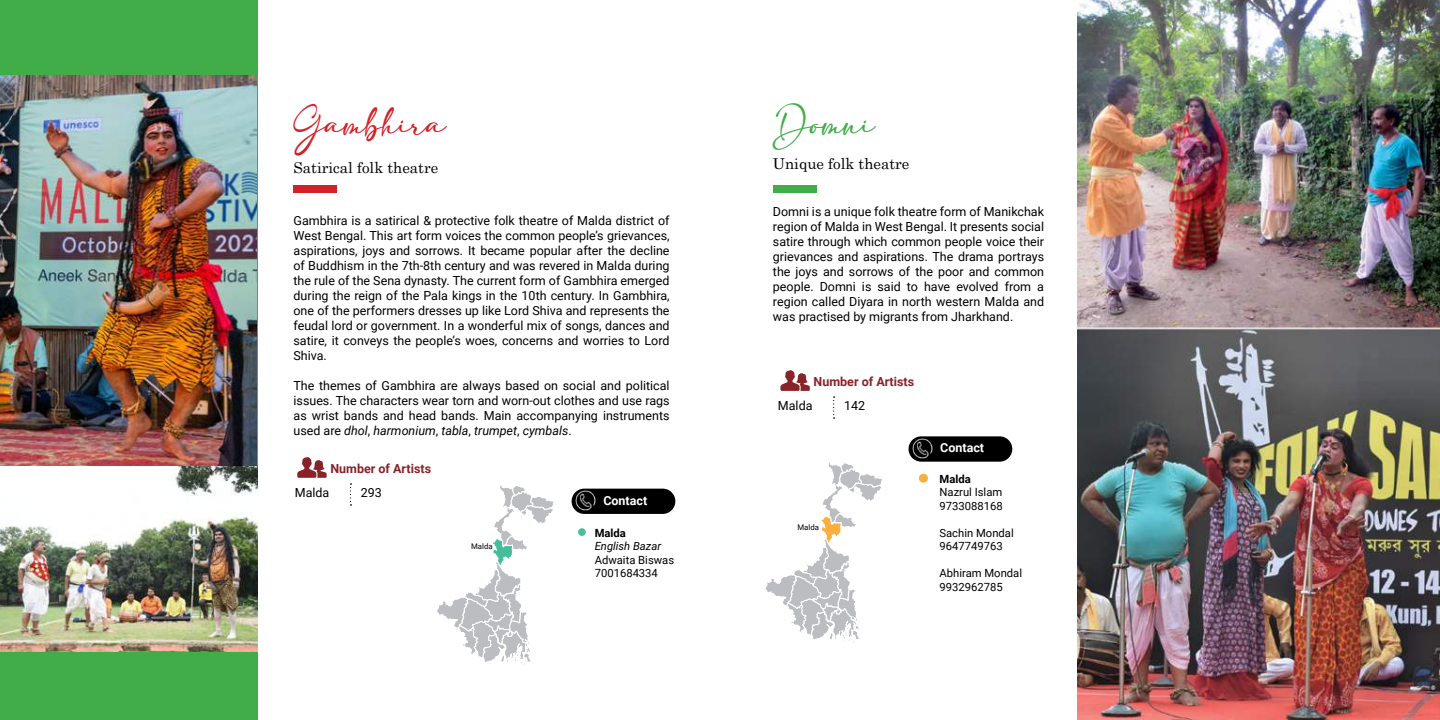
<style>
.page{position:relative;width:1440px;height:720px;background:#fff}
.page>*{position:absolute;margin:0;border:0;box-sizing:border-box;transform-origin:0 0}
.t1{font:25px "adelia";color:#d12229}
.t2{font:25px "adelia";color:#40ad48}
.t3{font:15px "Century Schoolbook";color:#000}
.t4{font:12.5px/15px "Roboto";color:#000;text-align:justify}
.t5{font:700 12.5px "Roboto";color:#882329}
.t6{font:700 12.5px "Roboto";color:#fff}
.t7{font:11.25px/13.5px "Roboto";color:#000}
.t8{font:italic 11.25px "Roboto";color:#000}
.t9{font:700 11.25px "Roboto";color:#000}
.t10{font:7.75px "Roboto";color:#000}
.s1{font-style:italic}
</style>
<div class="page">
<div style="left:0;top:0;width:257px;height:720px;background:#40ad48"></div>
<img style="left:0;top:76px;width:257px;height:575px">
<div style="left:294px;top:186px;width:43px;height:7px;background:#d12229"></div>
<svg style="left:437px;top:485px;width:117px;height:180px"></svg>
<svg style="left:350px;top:483px;width:2px;height:23px"></svg>
<div style="left:578px;top:528px;width:8px;height:8px;background:#47bd9e;border-radius:50%"></div>
<div style="left:773px;top:186px;width:44px;height:7px;background:#40ad48"></div>
<div style="left:918px;top:473px;width:10px;height:10px;background:#fbaf3f;border-radius:50%"></div>
<div style="left:918px;top:473px;width:11px;height:10px;border:1px solid #fff;border-radius:50%"></div>
<img style="left:1078px;top:0;width:362px;height:720px">
<svg style="left:765px;top:462px;width:117px;height:180px"></svg>
<svg style="left:297px;top:457px;width:30px;height:21px"></svg>
<div style="left:572px;top:489px;width:103px;height:25px;background:#000;border-radius:13px"></div>
<div style="left:909px;top:436px;width:103px;height:26px;background:#000;border-radius:13px"></div>
<img style="left:576px;top:491px;width:20px;height:20px">
<img style="left:913px;top:438px;width:20px;height:21px">
<svg style="left:833px;top:396px;width:2px;height:23px"></svg>
<svg style="left:780px;top:370px;width:30px;height:21px"></svg>
<h1 class="t1" style="left:294px;top:111px;width:154px">Gambhira</h1>
<p class="t3" style="left:294px;top:161px;width:146px">Satirical folk theatre</p>
<p class="t4" style="left:294px;top:214px;width:378px">Gambhira is a satirical &amp; protective folk theatre of Malda district of West Bengal. This art form voices the common people’s grievances, aspirations, joys and sorrows. It became popular after the decline of Buddhism in the 7th-8th century and was revered in Malda during the rule of the Sena dynasty. The current form of Gambhira emerged during the reign of the Pala kings in the 10th century. In Gambhira, one of the performers dresses up like Lord Shiva and represents the feudal lord or government. In a wonderful mix of songs, dances and satire, it conveys the people’s woes, concerns and worries to Lord Shiva.</p>
<p class="t4" style="left:294px;top:379px;width:378px">The themes of Gambhira are always based on social and political issues. The characters wear torn and worn-out clothes and use rags as wrist bands and head bands. Main accompanying instruments used are <span class="s1">dhol</span>, <span class="s1">harmonium</span>, <span class="s1">tabla</span>, <span class="s1">trumpet</span>, <span class="s1">cymbals</span>.</p>
<p class="t5" style="left:330px;top:463px;width:102px">Number of Artists</p>
<p class="t4" style="left:295px;top:486px;width:36px">Malda</p>
<p class="t4" style="left:361px;top:486px;width:23px">293</p>
<p class="t10" style="left:471px;top:543px;width:23px">Malda</p>
<p class="t6" style="left:603px;top:495px;width:45px">Contact</p>
<p class="t9" style="left:595px;top:528px;width:33px">Malda</p>
<p class="t8" style="left:595px;top:542px;width:68px">English Bazar</p>
<p class="t7" style="left:595px;top:554px;width:81px">Adwaita Biswas<br>7001684334</p>
<h1 class="t2" style="left:773px;top:111px;width:104px">Domni</h1>
<p class="t3" style="left:773px;top:158px;width:138px">Unique folk theatre</p>
<p class="t4" style="left:773px;top:205px;width:273px">Domni is a unique folk theatre form of Manikchak region of Malda in West Bengal. It presents social satire through which common people voice their grievances and aspirations. The drama portrays the joys and sorrows of the poor and common people. Domni is said to have evolved from a region called Diyara in north western Malda and was practised by migrants from Jharkhand.</p>
<p class="t5" style="left:814px;top:376px;width:102px">Number of Artists</p>
<p class="t4" style="left:778px;top:399px;width:36px">Malda</p>
<p class="t4" style="left:844px;top:399px;width:23px">142</p>
<p class="t10" style="left:798px;top:523px;width:23px">Malda</p>
<p class="t6" style="left:940px;top:443px;width:45px">Contact</p>
<p class="t9" style="left:940px;top:474px;width:33px">Malda</p>
<p class="t7" style="left:940px;top:485px;width:65px">Nazrul Islam<br>9733088168</p>
<p class="t7" style="left:940px;top:527px;width:76px">Sachin Mondal<br>9647749763</p>
<p class="t7" style="left:940px;top:567px;width:84px">Abhiram Mondal<br>9932962785</p>
</div>
